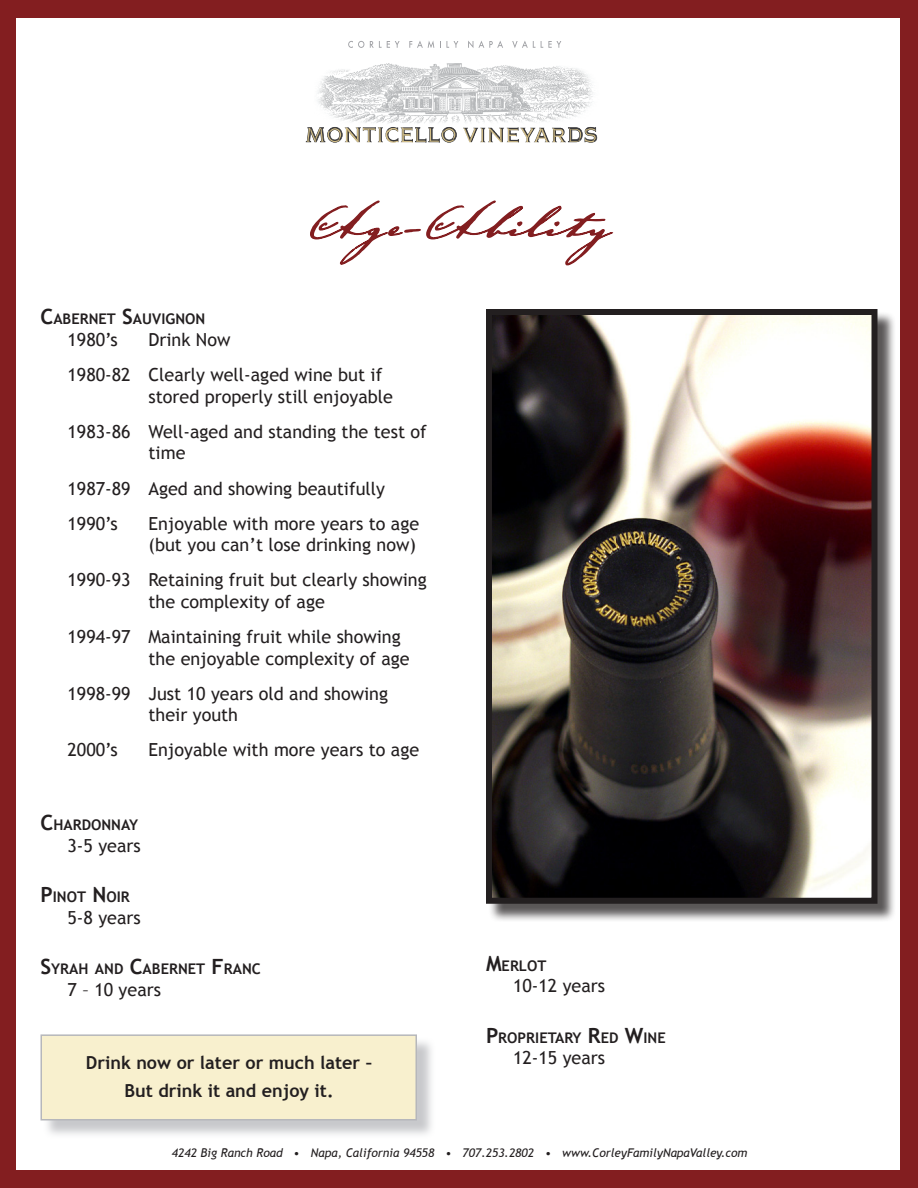
<style>
.page{position:relative;width:918px;height:1188px;background:#831e20}
.page>*{position:absolute;margin:0;border:0;box-sizing:border-box;transform-origin:0 0}
.t1{font:67.5px "Johann Sparkling ITCTT";color:#831e20}
.t2{font:18px/21.6px "Trebuchet MS";color:#231f20}
.t3{font:700 18px "Trebuchet MS";color:#231f20}
.t4{font:700 14.7px "Trebuchet MS";color:#231f20}
.t5{font:italic 12px "Trebuchet MS";color:#231f20}
.s1{font-size:21px}
</style>
<div class="page">
<div style="left:17px;top:18px;width:883px;height:1152px;background:#fff"></div>
<img style="left:318px;top:63px;width:213px;height:66px">
<svg style="left:306px;top:127px;width:37px;height:16px"></svg>
<svg style="left:568px;top:127px;width:29px;height:16px"></svg>
<svg style="left:415px;top:127px;width:42px;height:16px"></svg>
<svg style="left:348px;top:41px;width:16px;height:7px"></svg>
<svg style="left:370px;top:41px;width:30px;height:7px"></svg>
<svg style="left:409px;top:41px;width:25px;height:7px"></svg>
<svg style="left:440px;top:41px;width:18px;height:7px"></svg>
<svg style="left:468px;top:41px;width:35px;height:7px"></svg>
<svg style="left:512px;top:41px;width:49px;height:7px"></svg>
<img style="left:345px;top:127px;width:68px;height:16px">
<img style="left:488px;top:127px;width:78px;height:16px">
<svg style="left:310px;top:200px;width:303px;height:66px"></svg>
<div style="left:43px;top:1037px;width:392px;height:102px;background:#b6b7bb;opacity:.75"></div>
<div style="left:40px;top:1034px;width:377px;height:86px;background:#f8f0ce;border:2px solid #b6b7bb"></div>
<div style="left:488px;top:311px;width:408px;height:612px;background:#231f20;opacity:.75"></div>
<img style="left:493px;top:316px;width:378px;height:581px">
<div style="left:486px;top:309px;width:392px;height:595px;border:6px solid #231f20"></div>
<p class="t1" style="left:307px;top:172px;width:305px">Age-Ability</p>
<p class="t4" style="left:40px;top:310px;width:166px"><span class="s1">C</span>ABERNET <span class="s1">S</span>AUVIGNON</p>
<p class="t2" style="left:68px;top:329px;width:52px">1980’s</p>
<p class="t2" style="left:148px;top:329px;width:84px">Drink Now</p>
<p class="t2" style="left:148px;top:364px;width:246px;text-indent:-81px">1980-82 Clearly well-aged wine but if stored properly still enjoyable</p>
<p class="t2" style="left:148px;top:421px;width:280px;text-indent:-81px">1983-86 Well-aged and standing the test of time</p>
<p class="t2" style="left:68px;top:478px;width:319px">1987-89 Aged and showing beautifully</p>
<p class="t2" style="left:68px;top:513px;width:52px">1990’s</p>
<p class="t2" style="left:148px;top:513px;width:272px">Enjoyable with more years to age (but you can’t lose drinking now)</p>
<p class="t2" style="left:148px;top:569px;width:280px;text-indent:-81px">1990-93 Retaining fruit but clearly showing the complexity of age</p>
<p class="t2" style="left:148px;top:626px;width:263px;text-indent:-81px">1994-97 Maintaining fruit while showing the enjoyable complexity of age</p>
<p class="t2" style="left:148px;top:683px;width:241px;text-indent:-81px">1998-99 Just 10 years old and showing their youth</p>
<p class="t2" style="left:68px;top:740px;width:52px">2000’s</p>
<p class="t2" style="left:148px;top:740px;width:272px">Enjoyable with more years to age</p>
<p class="t4" style="left:40px;top:816px;width:99px"><span class="s1">C</span>HARDONNAY</p>
<p class="t2" style="left:68px;top:835px;width:75px">3-5 years</p>
<p class="t4" style="left:40px;top:888px;width:91px"><span class="s1">P</span>INOT <span class="s1">N</span>OIR</p>
<p class="t2" style="left:68px;top:907px;width:75px">5-8 years</p>
<p class="t4" style="left:40px;top:960px;width:221px"><span class="s1">S</span>YRAH AND <span class="s1">C</span>ABERNET <span class="s1">F</span>RANC</p>
<p class="t2" style="left:68px;top:979px;width:95px">7 – 10 years</p>
<p class="t4" style="left:486px;top:956px;width:62px"><span class="s1">M</span>ERLOT</p>
<p class="t2" style="left:513px;top:975px;width:94px">10-12 years</p>
<p class="t4" style="left:486px;top:1028px;width:181px"><span class="s1">P</span>ROPRIETARY <span class="s1">R</span>ED <span class="s1">W</span>INE</p>
<p class="t3" style="left:86px;top:1051px;width:288px">Drink now or later or much later –</p>
<p class="t2" style="left:513px;top:1047px;width:94px">12-15 years</p>
<p class="t3" style="left:124px;top:1079px;width:211px">But drink it and enjoy it.</p>
<p class="t5" style="left:172px;top:1145px;width:577px">4242 Big Ranch Road • Napa, California 94558 • 707.253.2802 • www.CorleyFamilyNapaValley.com</p>
</div>
